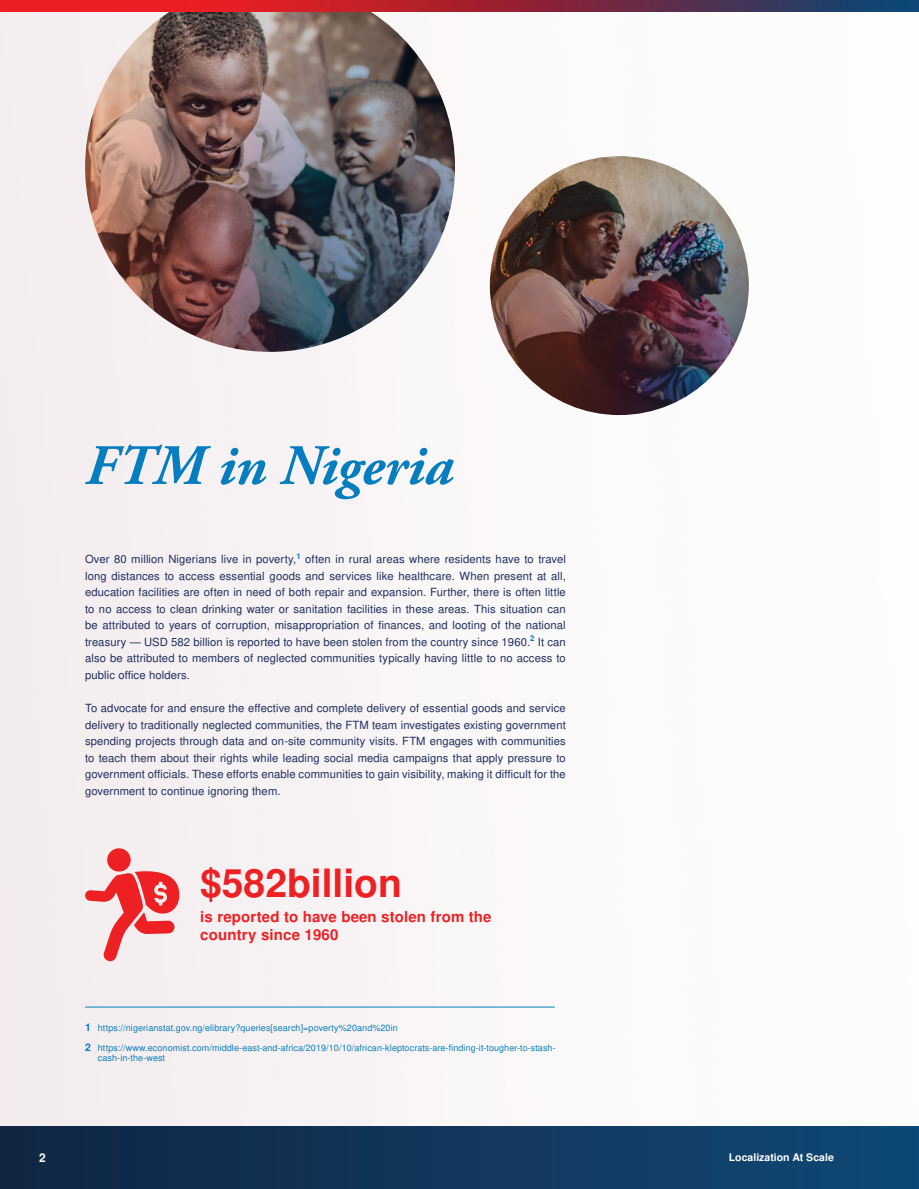
<style>
.page{position:relative;width:919px;height:1189px;background:#fff}
.page>*{position:absolute;margin:0;border:0;box-sizing:border-box;transform-origin:0 0}
.t1{font:italic 700 57px "Adobe Garamond Pro";color:#067dbe}
.t2{font:700 39px "Nimbus San L";color:#ed2124}
.t3{font:700 15px/18px "Nimbus San L";letter-spacing:.01em;color:#ed2124}
.t4{font:700 12px "Nimbus San L";color:#fff}
.t5{font:11.25px/16.5px "Nimbus San L";letter-spacing:.01em;color:#1d2e5d;text-align:justify}
.t6{font:700 10.5px "Nimbus San L";color:#fff}
.t7{font:9px/19.4px "Nimbus San L";letter-spacing:.01em;color:#067dbe}
.s1{font-weight:700;font-size:10.5px}
</style>
<div class="page">
<img style="left:0;top:12px;width:749px;height:1114px">
<img style="left:0;top:1126px;width:918px;height:62px">
<img style="left:490px;top:156px;width:258px;height:259px;border-radius:129px">
<img style="left:85px;top:12px;width:370px;height:340px">
<img style="left:0;top:0;width:918px;height:12px">
<hr style="left:85px;top:1006px;width:469px;height:1px;background:#067dbe">
<svg style="left:85px;top:847px;width:94px;height:114px;background:#f1a2a4"></svg>
<h1 class="t1" style="left:85px;top:433px;width:369px">FTM in Nigeria</h1>
<p class="t5" style="left:85px;top:550px;width:482px">Over 80 million Nigerians live in poverty,<sup>1</sup> often in rural areas where residents have to travel long distances to access essential goods and services like healthcare. When present at all, education facilities are often in need of both repair and expansion. Further, there is often little to no access to clean drinking water or sanitation facilities in these areas. This situation can be attributed to years of corruption, misappropriation of finances, and looting of the national treasury — USD 582 billion is reported to have been stolen from the country since 1960.<sup>2</sup> It can also be attributed to members of neglected communities typically having little to no access to public office holders.</p>
<p class="t5" style="left:85px;top:699px;width:482px">To advocate for and ensure the effective and complete delivery of essential goods and service delivery to traditionally neglected communities, the FTM team investigates existing government spending projects through data and on-site community visits. FTM engages with communities to teach them about their rights while leading social media campaigns that apply pressure to government officials. These efforts enable communities to gain visibility, making it difficult for the government to continue ignoring them.</p>
<h2 class="t2" style="left:200px;top:855px;width:203px">$582billion</h2>
<h3 class="t3" style="left:200px;top:907px;width:293px">is reported to have been stolen from the country since 1960</h3>
<p class="t7" style="left:85px;top:1018px;width:472px"><span class="s1">1</span> https://nigerianstat.gov.ng/elibrary?queries[search]=poverty%20and%20in<br><span class="s1">2</span> https://www.economist.com/middle-east-and-africa/2019/10/10/african-kleptocrats-are-finding-it-tougher-to-stash-</p>
<p class="t7" style="left:98px;top:1048px;width:69px">cash-in-the-west</p>
<p class="t4" style="left:39px;top:1149px;width:8px">2</p>
<p class="t6" style="left:728px;top:1150px;width:106px">Localization At Scale</p>
</div>
